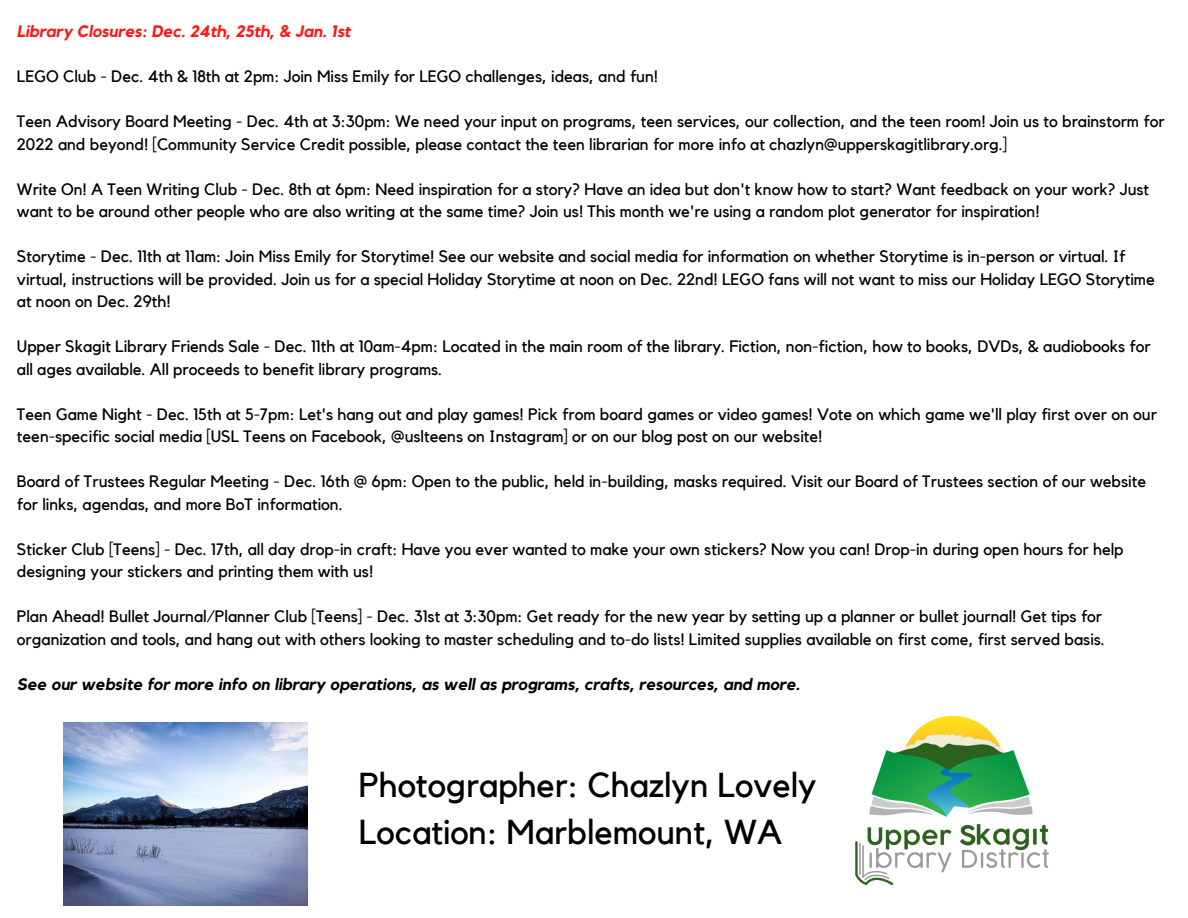
<style>
.page{position:relative;width:1188px;height:918px;background:#fff}
.page>*{position:absolute;margin:0;border:0;box-sizing:border-box;transform-origin:0 0}
.t1{font:34.5px "Kollektif";color:#000}
.t2{font:16.5px/22.5px "Kollektif";color:#000}
.t3{font:italic 700 16.5px "Kollektif";color:#000}
.t4{font:italic 700 16.5px "Kollektif";color:#ff1616}
</style>
<div class="page">
<img style="left:63px;top:722px;width:245px;height:184px">
<img style="left:855px;top:715px;width:194px;height:170px">
<p class="t4" style="left:17px;top:24px;width:335px">Library Closures: Dec. 24th, 25th, &amp; Jan. 1st</p>
<p class="t2" style="left:17px;top:66px;width:643px">LEGO Club - Dec. 4th &amp; 18th at 2pm: Join Miss Emily for LEGO challenges, ideas, and fun!</p>
<p class="t2" style="left:17px;top:111px;width:1149px">Teen Advisory Board Meeting - Dec. 4th at 3:30pm: We need your input on programs, teen services, our collection, and the teen room! Join us to brainstorm for<br>2022 and beyond! [Community Service Credit possible, please contact the teen librarian for more info at chazlyn@upperskagitlibrary.org.]</p>
<p class="t2" style="left:17px;top:179px;width:1134px">Write On! A Teen Writing Club - Dec. 8th at 6pm: Need inspiration for a story? Have an idea but don't know how to start? Want feedback on your work? Just want to be around other people who are also writing at the same time? Join us! This month we're using a random plot generator for inspiration!</p>
<p class="t2" style="left:17px;top:246px;width:1139px">Storytime - Dec. 11th at 11am: Join Miss Emily for Storytime! See our website and social media for information on whether Storytime is in-person or virtual. If virtual, instructions will be provided. Join us for a special Holiday Storytime at noon on Dec. 22nd! LEGO fans will not want to miss our Holiday LEGO Storytime at noon on Dec. 29th!</p>
<p class="t2" style="left:17px;top:336px;width:1135px">Upper Skagit Library Friends Sale - Dec. 11th at 10am-4pm: Located in the main room of the library. Fiction, non-fiction, how to books, DVDs, &amp; audiobooks for all ages available. All proceeds to benefit library programs.</p>
<p class="t2" style="left:17px;top:404px;width:1142px">Teen Game Night - Dec. 15th at 5-7pm: Let's hang out and play games! Pick from board games or video games! Vote on which game we'll play first over on our teen-specific social media [USL Teens on Facebook, @uslteens on Instagram] or on our blog post on our website!</p>
<p class="t2" style="left:17px;top:471px;width:1131px">Board of Trustees Regular Meeting - Dec. 16th @ 6pm: Open to the public, held in-building, masks required. Visit our Board of Trustees section of our website for links, agendas, and more BoT information.</p>
<p class="t2" style="left:17px;top:539px;width:1108px">Sticker Club [Teens] - Dec. 17th, all day drop-in craft: Have you ever wanted to make your own stickers? Now you can! Drop-in during open hours for help designing your stickers and printing them with us!</p>
<p class="t2" style="left:17px;top:606px;width:1090px">Plan Ahead! Bullet Journal/Planner Club [Teens] - Dec. 31st at 3:30pm: Get ready for the new year by setting up a planner or bullet journal! Get tips for organization and tools, and hang out with others looking to master scheduling and to-do lists! Limited supplies available on first come, first served basis.</p>
<p class="t3" style="left:17px;top:677px;width:785px">See our website for more info on library operations, as well as programs, crafts, resources, and more.</p>
<p class="t1" style="left:359px;top:769px;width:459px">Photographer: Chazlyn Lovely</p>
<p class="t1" style="left:359px;top:816px;width:425px">Location: Marblemount, WA</p>
</div>
